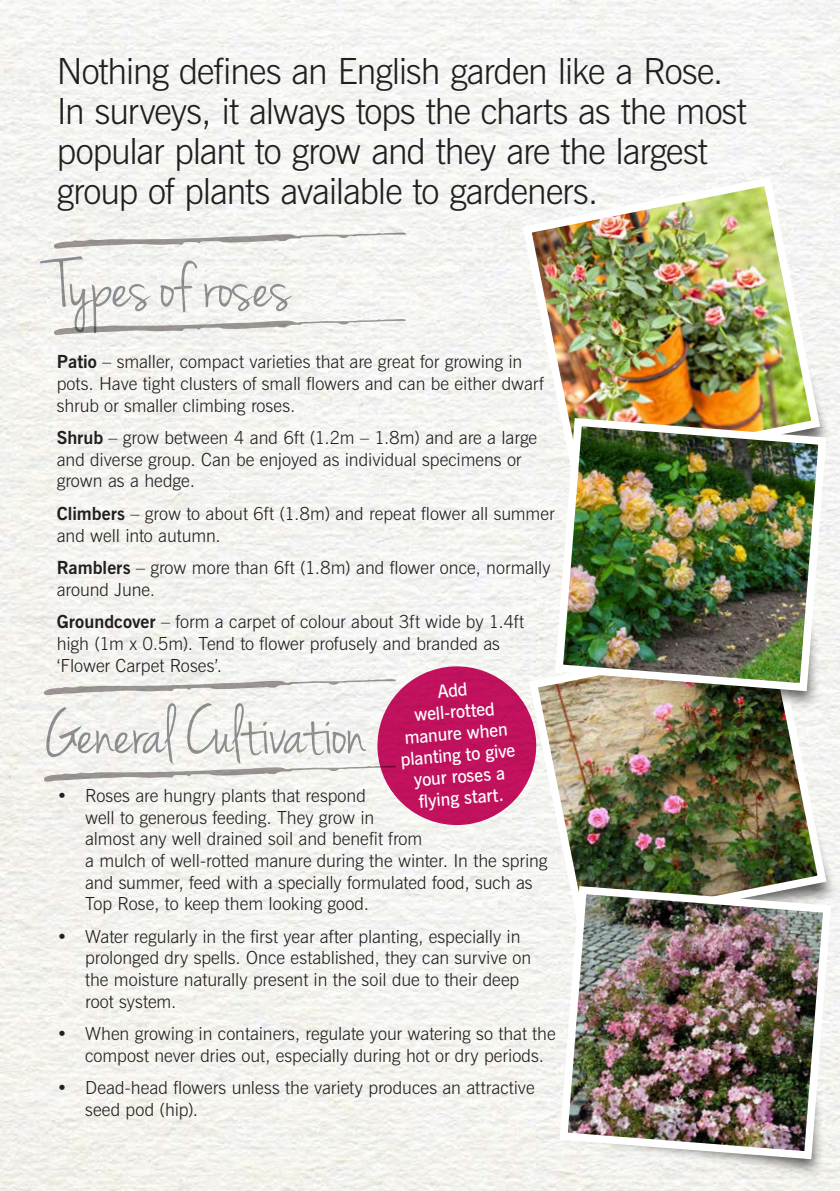
<style>
.page{position:relative;width:840px;height:1191px;background:#fff}
.page>*{position:absolute;margin:0;border:0;box-sizing:border-box;transform-origin:0 0}
.t1{font:72px "Jenna Sue";color:#939598}
.t2{font:300 36px/40px "News Gothic BT";letter-spacing:-.025em;color:#231f20}
.t3{font:300 18px/21.6px "News Gothic BT";color:#231f20}
.t4{font:600 18px/21.6px "News Gothic BT";color:#fff;text-align:center}
.s1{font-weight:700}
</style>
<div class="page">
<img style="left:0;top:0;width:839px;height:1191px">
<hr style="left:431px;top:654px;width:408px;height:1px;background:#fff">
<hr style="left:431px;top:873px;width:408px;height:1px;background:#fff">
<div style="left:604px;top:357px;width:228px;height:119px;background:#f3f3f1"></div>
<img style="left:518px;top:173px;width:306px;height:307px">
<div style="left:610px;top:812px;width:228px;height:119px;background:#f3f3f0"></div>
<img style="left:524px;top:627px;width:306px;height:308px">
<div style="left:591px;top:605px;width:229px;height:105px;background:#231f20;opacity:.75"></div>
<img style="left:550px;top:414px;width:280px;height:281px">
<div style="left:596px;top:1073px;width:228px;height:105px;background:#231f20;opacity:.75"></div>
<img style="left:555px;top:882px;width:279px;height:281px">
<svg style="left:53px;top:319px;width:352px;height:16px"></svg>
<svg style="left:53px;top:232px;width:352px;height:17px"></svg>
<svg style="left:43px;top:664px;width:494px;height:163px"></svg>
<p class="t2" style="left:57px;top:51px;width:691px">Nothing defines an English garden like a Rose.<br>In surveys, it always tops the charts as the most popular plant to grow and they are the largest group of plants available to gardeners.</p>
<h1 class="t1" style="left:54px;top:244px;width:238px">Types of roses</h1>
<p class="t3" style="left:57px;top:351px;width:488px"><span class="s1">Patio</span> – smaller, compact varieties that are great for growing in pots. Have tight clusters of small flowers and can be either dwarf shrub or smaller climbing roses.</p>
<p class="t3" style="left:57px;top:427px;width:481px"><span class="s1">Shrub</span> – grow between 4 and 6ft (1.2m – 1.8m) and are a large and diverse group. Can be enjoyed as individual specimens or grown as a hedge.</p>
<p class="t3" style="left:57px;top:503px;width:499px"><span class="s1">Climbers</span> – grow to about 6ft (1.8m) and repeat flower all summer and well into autumn.</p>
<p class="t3" style="left:57px;top:557px;width:495px"><span class="s1">Ramblers</span> – grow more than 6ft (1.8m) and flower once, normally around June.</p>
<p class="t3" style="left:57px;top:611px;width:468px"><span class="s1">Groundcover</span> – form a carpet of colour about 3ft wide by 1.4ft high (1m x 0.5m). Tend to flower profusely and branded as ‘Flower Carpet Roses’.</p>
<p class="t4" style="left:395px;top:683px;width:116px;rotate:-4deg">Add well-rotted manure when planting to give your roses a<br>fl ying start.</p>
<h1 class="t1" style="left:44px;top:691px;width:323px">General Cultivation</h1>
<p class="t3" style="left:85px;top:785px;width:463px;text-indent:-28px"><span class="s1">•</span> Roses are hungry plants that respond<br>well to generous feeding. They grow in<br>almost any well drained soil and benefit from<br>a mulch of well-rotted manure during the winter. In the spring and summer, feed with a specially formulated food, such as Top Rose, to keep them looking good.</p>
<p class="t3" style="left:85px;top:925px;width:447px;text-indent:-28px">• Water regularly in the first year after planting, especially in prolonged dry spells. Once established, they can survive on the moisture naturally present in the soil due to their deep root system.</p>
<p class="t3" style="left:85px;top:1023px;width:472px;text-indent:-28px">• When growing in containers, regulate your watering so that the compost never dries out, especially during hot or dry periods.</p>
<p class="t3" style="left:85px;top:1077px;width:451px;text-indent:-28px">• Dead-head flowers unless the variety produces an attractive seed pod (hip).</p>
</div>
